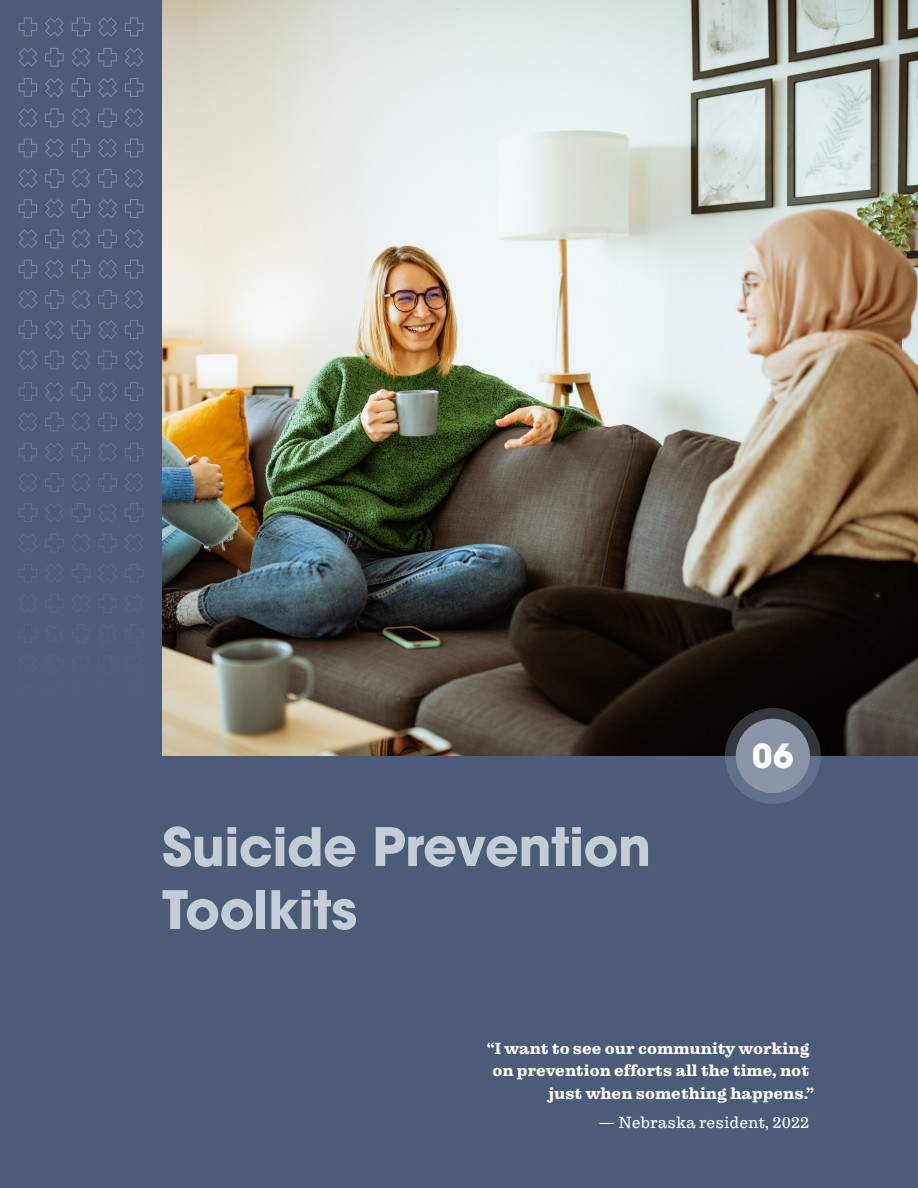
<style>
.page{position:relative;width:918px;height:1188px;background:#4c5c78}
.page>*{position:absolute;margin:0;border:0;box-sizing:border-box;transform-origin:0 0}
.H1_-_Main_title{font:700 52.5px/63px "ITC Avant Garde Pro";letter-spacing:-.01em;color:#c4ccd6}
.H1_-_Main_title-2{font:700 33px "ITC Avant Garde Pro";color:#fff}
.t1{font:700 16.5px/22.5px "Pulpo";color:#fff;text-align:right}
.t2{font:300 16.5px "Pulpo";color:#fff}
</style>
<div class="page">
<img style="left:162px;top:0;width:756px;height:756px">
<svg style="left:18px;top:17px;width:19px;height:20px"></svg>
<svg style="left:18px;top:78px;width:19px;height:19px"></svg>
<svg style="left:18px;top:259px;width:19px;height:20px"></svg>
<svg style="left:18px;top:138px;width:19px;height:20px"></svg>
<svg style="left:18px;top:320px;width:19px;height:19px"></svg>
<svg style="left:18px;top:199px;width:19px;height:19px"></svg>
<svg style="left:18px;top:48px;width:19px;height:19px"></svg>
<svg style="left:18px;top:229px;width:19px;height:19px"></svg>
<svg style="left:18px;top:108px;width:19px;height:19px"></svg>
<svg style="left:18px;top:290px;width:19px;height:19px"></svg>
<svg style="left:18px;top:169px;width:19px;height:19px"></svg>
<svg style="left:18px;top:350px;width:19px;height:19px"></svg>
<svg style="left:71px;top:17px;width:20px;height:20px"></svg>
<svg style="left:71px;top:78px;width:20px;height:19px"></svg>
<svg style="left:71px;top:259px;width:20px;height:20px"></svg>
<svg style="left:71px;top:138px;width:20px;height:20px"></svg>
<svg style="left:71px;top:320px;width:20px;height:19px"></svg>
<svg style="left:71px;top:199px;width:20px;height:19px"></svg>
<svg style="left:71px;top:48px;width:19px;height:19px"></svg>
<svg style="left:71px;top:229px;width:19px;height:19px"></svg>
<svg style="left:71px;top:108px;width:19px;height:19px"></svg>
<svg style="left:72px;top:290px;width:18px;height:19px"></svg>
<svg style="left:71px;top:169px;width:19px;height:19px"></svg>
<svg style="left:72px;top:350px;width:18px;height:19px"></svg>
<svg style="left:125px;top:17px;width:19px;height:20px"></svg>
<svg style="left:125px;top:78px;width:19px;height:19px"></svg>
<svg style="left:125px;top:259px;width:19px;height:20px"></svg>
<svg style="left:125px;top:138px;width:19px;height:20px"></svg>
<svg style="left:125px;top:320px;width:19px;height:19px"></svg>
<svg style="left:125px;top:199px;width:19px;height:19px"></svg>
<svg style="left:125px;top:48px;width:19px;height:19px"></svg>
<svg style="left:125px;top:229px;width:19px;height:19px"></svg>
<svg style="left:125px;top:108px;width:19px;height:19px"></svg>
<svg style="left:125px;top:290px;width:19px;height:19px"></svg>
<svg style="left:125px;top:169px;width:19px;height:19px"></svg>
<svg style="left:125px;top:350px;width:19px;height:19px"></svg>
<svg style="left:45px;top:48px;width:19px;height:19px"></svg>
<svg style="left:45px;top:229px;width:19px;height:20px"></svg>
<svg style="left:45px;top:108px;width:19px;height:19px"></svg>
<svg style="left:45px;top:290px;width:19px;height:19px"></svg>
<svg style="left:45px;top:169px;width:19px;height:19px"></svg>
<svg style="left:45px;top:350px;width:19px;height:20px"></svg>
<svg style="left:45px;top:17px;width:19px;height:20px"></svg>
<svg style="left:45px;top:199px;width:19px;height:19px"></svg>
<svg style="left:45px;top:78px;width:19px;height:19px"></svg>
<svg style="left:45px;top:260px;width:19px;height:19px"></svg>
<svg style="left:45px;top:139px;width:19px;height:19px"></svg>
<svg style="left:45px;top:320px;width:19px;height:19px"></svg>
<svg style="left:98px;top:48px;width:19px;height:19px"></svg>
<svg style="left:98px;top:229px;width:19px;height:20px"></svg>
<svg style="left:98px;top:108px;width:19px;height:19px"></svg>
<svg style="left:98px;top:290px;width:19px;height:19px"></svg>
<svg style="left:98px;top:169px;width:19px;height:19px"></svg>
<svg style="left:98px;top:350px;width:19px;height:20px"></svg>
<svg style="left:98px;top:17px;width:19px;height:20px"></svg>
<svg style="left:98px;top:199px;width:19px;height:19px"></svg>
<svg style="left:98px;top:78px;width:19px;height:19px"></svg>
<svg style="left:98px;top:260px;width:19px;height:19px"></svg>
<svg style="left:98px;top:139px;width:19px;height:19px"></svg>
<svg style="left:98px;top:320px;width:19px;height:19px"></svg>
<svg style="left:18px;top:382px;width:19px;height:19px"></svg>
<svg style="left:18px;top:443px;width:19px;height:19px"></svg>
<svg style="left:19px;top:503px;width:18px;height:19px"></svg>
<svg style="left:19px;top:564px;width:18px;height:18px"></svg>
<svg style="left:19px;top:412px;width:18px;height:19px"></svg>
<svg style="left:19px;top:594px;width:18px;height:14px"></svg>
<svg style="left:19px;top:473px;width:18px;height:19px"></svg>
<svg style="left:19px;top:534px;width:18px;height:18px"></svg>
<svg style="left:71px;top:382px;width:19px;height:19px"></svg>
<svg style="left:72px;top:443px;width:18px;height:19px"></svg>
<svg style="left:72px;top:503px;width:18px;height:19px"></svg>
<svg style="left:72px;top:564px;width:18px;height:18px"></svg>
<svg style="left:72px;top:412px;width:18px;height:19px"></svg>
<svg style="left:72px;top:594px;width:18px;height:14px"></svg>
<svg style="left:72px;top:473px;width:18px;height:19px"></svg>
<svg style="left:72px;top:534px;width:18px;height:18px"></svg>
<svg style="left:125px;top:382px;width:19px;height:19px"></svg>
<svg style="left:125px;top:443px;width:19px;height:19px"></svg>
<svg style="left:125px;top:503px;width:18px;height:19px"></svg>
<svg style="left:125px;top:564px;width:18px;height:18px"></svg>
<svg style="left:125px;top:412px;width:18px;height:19px"></svg>
<svg style="left:125px;top:594px;width:18px;height:14px"></svg>
<svg style="left:125px;top:473px;width:18px;height:19px"></svg>
<svg style="left:125px;top:534px;width:18px;height:18px"></svg>
<svg style="left:45px;top:412px;width:19px;height:20px"></svg>
<svg style="left:45px;top:594px;width:14px;height:19px"></svg>
<svg style="left:45px;top:473px;width:19px;height:19px"></svg>
<svg style="left:45px;top:534px;width:19px;height:18px"></svg>
<svg style="left:45px;top:382px;width:19px;height:19px"></svg>
<svg style="left:45px;top:564px;width:18px;height:18px"></svg>
<svg style="left:45px;top:443px;width:19px;height:19px"></svg>
<svg style="left:45px;top:503px;width:19px;height:19px"></svg>
<svg style="left:98px;top:412px;width:19px;height:20px"></svg>
<svg style="left:103px;top:594px;width:14px;height:19px"></svg>
<svg style="left:98px;top:473px;width:19px;height:19px"></svg>
<svg style="left:98px;top:534px;width:19px;height:18px"></svg>
<svg style="left:98px;top:382px;width:19px;height:19px"></svg>
<svg style="left:99px;top:564px;width:18px;height:18px"></svg>
<svg style="left:98px;top:443px;width:19px;height:19px"></svg>
<svg style="left:98px;top:504px;width:19px;height:18px"></svg>
<svg style="left:725px;top:708px;width:96px;height:96px;background:#495463"></svg>
<div style="left:736px;top:719px;width:74px;height:74px;background:#8b95a7;border-radius:50%"></div>
<p class="H1_-_Main_title" style="left:162px;top:815px;width:491px">Suicide Prevention<br>Toolkits</p>
<p class="H1_-_Main_title-2" style="left:752px;top:734px;width:43px">06</p>
<p class="t1" style="left:487px;top:1037px;width:329px">“I want to see our community working on prevention efforts all the time, not just when something happens.”</p>
<p class="t2" style="left:598px;top:1113px;width:213px">— Nebraska resident, 2022</p>
</div>
